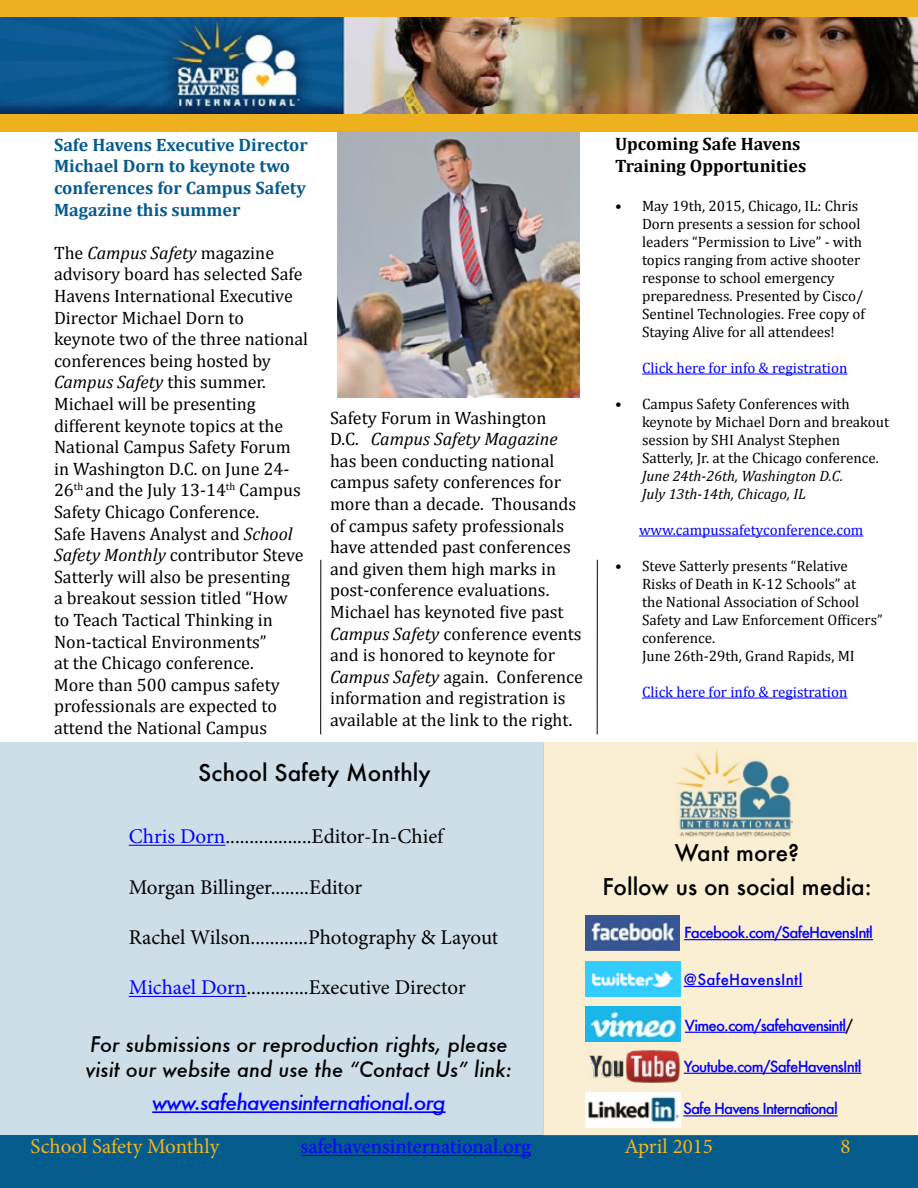
<style>
.page{position:relative;width:918px;height:1188px;background:#fff}
.page>*{position:absolute;margin:0;border:0;box-sizing:border-box;transform-origin:0 0}
.t1{font:500 22.5px/34.5px "Futura";color:#000;text-align:center}
.t2{font:21px "Minion Pro";letter-spacing:-.005em;color:#000}
.t3{font:italic 500 21px/25.2px "Futura";color:#000;scale:.95 1}
.t4{font:italic 500 21px "Futura";letter-spacing:-.04em;color:#00f}
.t5{font:21px "Minion Pro";color:#f4b61a}
.t6{font:21px "Minion Pro";letter-spacing:-.005em;color:#00f}
.t7{font:18px/21.6px "Cambria";color:#000}
.t8{font:700 18px/21.6px "Cambria";color:#065b8d}
.t9{font:700 18px/21.6px "Cambria";color:#000}
.t10{font:15px/18px "Cambria";color:#000}
.t11{font:500 15px "Futura";letter-spacing:-.05em;color:#00f}
.t12{font:15px "Cambria";color:#00f}
.t13{font:italic 15px/18px "Cambria";color:#000}
.t14{font:500 15px "Futura";letter-spacing:.02em;color:#00f}
.s1{font-style:italic}
.s2{color:#00f}
.s3{color:#000}
</style>
<div class="page">
<div style="left:0;top:1136px;width:918px;height:52px;background:#065b8d"></div>
<div style="left:0;top:742px;width:544px;height:394px;background:#cedee8"></div>
<hr style="left:129px;top:845px;width:96px;height:1px;background:#00f">
<hr style="left:129px;top:996px;width:117px;height:1px;background:#00f">
<div style="left:544px;top:742px;width:373px;height:394px;background:#fbefd3"></div>
<hr style="left:152px;top:1111px;width:294px;height:2px;background:#00f">
<hr style="left:684px;top:939px;width:189px;height:1px;background:#00f">
<hr style="left:684px;top:986px;width:118px;height:1px;background:#00f">
<img style="left:585px;top:1006px;width:96px;height:36px">
<hr style="left:685px;top:1032px;width:160px;height:1px;background:#00f">
<img style="left:589px;top:1050px;width:92px;height:33px">
<hr style="left:684px;top:1073px;width:177px;height:1px;background:#00f">
<hr style="left:683px;top:1115px;width:155px;height:1px;background:#00f">
<img style="left:586px;top:915px;width:93px;height:36px">
<img style="left:586px;top:1092px;width:95px;height:35px">
<img style="left:586px;top:961px;width:94px;height:36px">
<div style="left:0;top:0;width:917px;height:131px;background:#eeb01f"></div>
<img style="left:0;top:18px;width:917px;height:96px">
<hr style="left:301px;top:1155px;width:230px;height:1px;background:#00f">
<hr style="left:320px;top:560px;width:1px;height:174px;background:#000">
<hr style="left:597px;top:560px;width:1px;height:174px;background:#000">
<img style="left:337px;top:131px;width:242px;height:267px">
<hr style="left:642px;top:374px;width:206px;height:1px;background:#00f">
<hr style="left:639px;top:536px;width:224px;height:1px;background:#00f">
<hr style="left:642px;top:698px;width:206px;height:1px;background:#00f">
<p class="t8" style="left:54px;top:133px;width:255px">Safe Havens Executive Director<br>Michael Dorn to keynote two conferences for Campus Safety<br>Magazine this summer</p>
<p class="t7" style="left:54px;top:242px;width:256px">The <span class="s1">Campus Safety</span> magazine advisory board has selected Safe<br>Havens International Executive<br>Director Michael Dorn to keynote two of the three national conferences being hosted by<br><span class="s1">Campus Safety</span> this summer.<br>Michael will be presenting different keynote topics at the<br>National Campus Safety Forum in Washington D.C. on June 24-<br>26<sup>th</sup> and the July 13-14<sup>th</sup> Campus<br>Safety Chicago Conference.<br>Safe Havens Analyst and <span class="s1">School<br>Safety Monthly</span> contributor Steve<br>Satterly will also be presenting<br>a breakout session titled “How<br>to Teach Tactical Thinking in<br>Non-tactical Environments”<br>at the Chicago conference.<br>More than 500 campus safety professionals are expected to attend the National Campus</p>
<p class="t7" style="left:330px;top:406px;width:254px">Safety Forum in Washington<br>D.C. <span class="s1">Campus Safety Magazine </span>has been conducting national campus safety conferences for more than a decade. Thousands of campus safety professionals have attended past conferences and given them high marks in post-conference evaluations.<br>Michael has keynoted five past<br><span class="s1">Campus Safety</span> conference events and is honored to keynote for<br><span class="s1">Campus Safety</span> again. Conference information and registration is available at the link to the right.</p>
<p class="t1" style="left:198px;top:755px;width:234px">School Safety Monthly</p>
<p class="t2" style="left:129px;top:822px;width:316px"><span class="s2">Chris Dorn</span>..................Editor-In-Chief</p>
<p class="t2" style="left:129px;top:873px;width:235px">Morgan Billinger........Editor</p>
<p class="t2" style="left:129px;top:923px;width:371px">Rachel Wilson............Photography &amp; Layout</p>
<p class="t2" style="left:129px;top:974px;width:339px"><span class="s2">Michael Dorn</span>.............Executive Director</p>
<p class="t3" style="left:86px;top:1032px;width:450px">For submissions or reproduction rights, please visit our website and use the “Contact Us” link:</p>
<p class="t4" style="left:152px;top:1088px;width:295px">www.safehavensinternational.org</p>
<p class="t9" style="left:615px;top:132px;width:193px">Upcoming Safe Havens<br>Training Opportunities</p>
<p class="t10" style="left:642px;top:197px;width:225px;text-indent:-27px">• May 19th, 2015, Chicago, IL: Chris Dorn presents a session for school leaders “Permission to Live” - with topics ranging from active shooter response to school emergency preparedness. Presented by Cisco/ Sentinel Technologies. Free copy of Staying Alive for all attendees!</p>
<p class="t12" style="left:642px;top:359px;width:207px">Click here for info &amp; registration</p>
<p class="t10" style="left:642px;top:395px;width:249px;text-indent:-27px">• Campus Safety Conferences with keynote by Michael Dorn and breakout session by SHI Analyst Stephen Satterly, Jr. at the Chicago conference.</p>
<p class="t13" style="left:642px;top:466px;width:203px">June 24th-26th, Washington D.C.<br>July 13th-14th, Chicago, IL</p>
<p class="t12" style="left:639px;top:521px;width:226px">www.campussafetyconference.com</p>
<p class="t10" style="left:642px;top:557px;width:242px;text-indent:-27px">• Steve Satterly presents “Relative<br>Risks of Death in K-12 Schools” at<br>the National Association of School<br>Safety and Law Enforcement Officers” conference.<br>June 26th-29th, Grand Rapids, MI</p>
<p class="t12" style="left:642px;top:683px;width:207px">Click here for info &amp; registration</p>
<p class="t1" style="left:602px;top:835px;width:271px">Want more?<br>Follow us on social media:</p>
<p class="t11" style="left:684px;top:922px;width:190px">Facebook.com/SafeHavensIntl</p>
<p class="t14" style="left:684px;top:969px;width:120px">@SafeHavensIntl</p>
<p class="t11" style="left:685px;top:1015px;width:170px">Vimeo.com/safehavensintl<span class="s3">/</span></p>
<p class="t11" style="left:684px;top:1056px;width:179px">Youtube.com/SafeHavensIntl</p>
<p class="t11" style="left:683px;top:1099px;width:156px">Safe Havens International</p>
<p class="t5" style="left:31px;top:1133px;width:190px">School Safety Monthly</p>
<p class="t6" style="left:301px;top:1133px;width:232px">safehavensinternational.org</p>
<p class="t5" style="left:625px;top:1133px;width:90px">April 2015</p>
<p class="t5" style="left:841px;top:1133px;width:12px">8</p>
</div>
